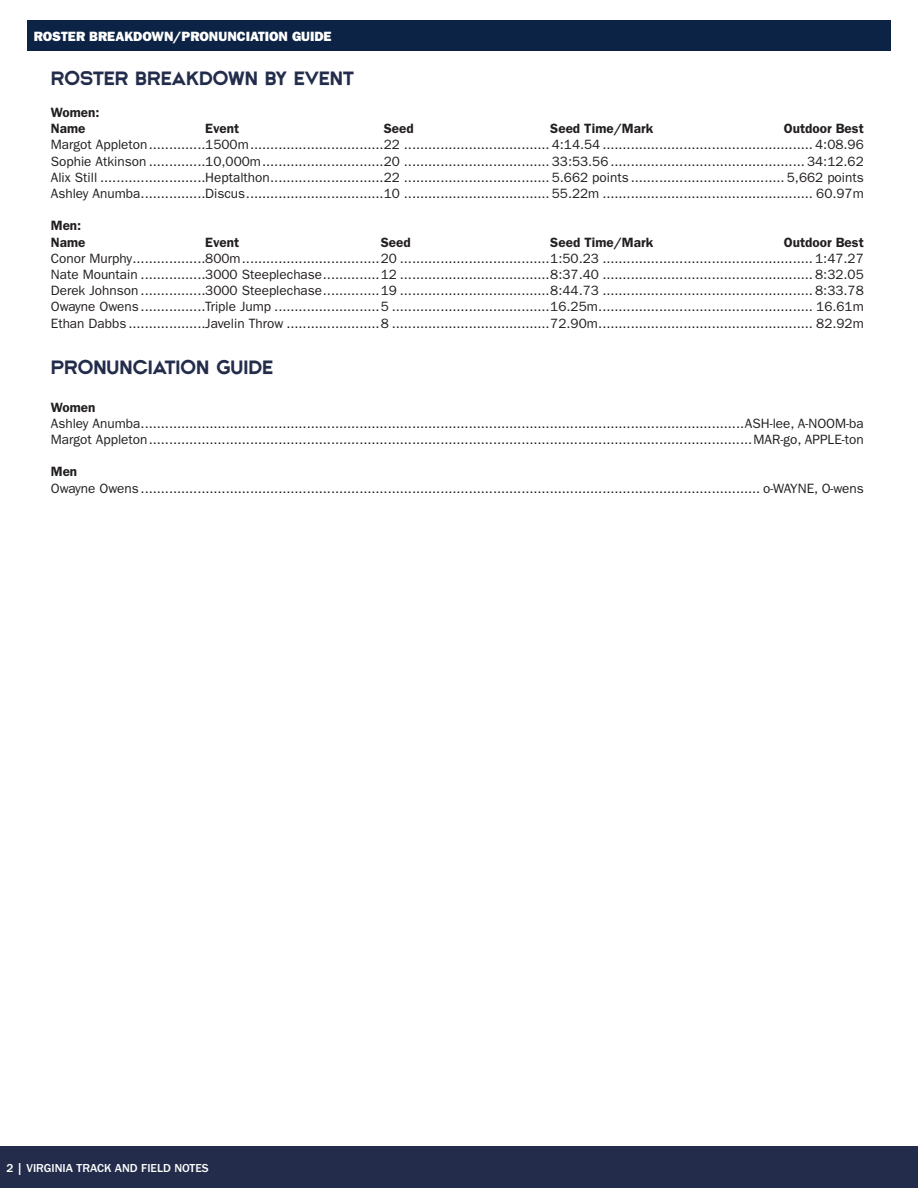
<style>
.page{position:relative;width:918px;height:1188px;background:#fff}
.page>*{position:absolute;margin:0;border:0;box-sizing:border-box;transform-origin:0 0}
.t1{font:19.5px "Cavalier";color:#232d4b}
.t2{font:13.5px "ITC Franklin Gothic Std";color:#231f20}
.t3{font:600 13.5px "ITC Franklin Gothic Std";color:#231f20}
.t4{font:13.5px "ITC Franklin Gothic Std Hvy";color:#fff}
.t5{font:500 12px "ITC Franklin Gothic Std";color:#fff}
</style>
<div class="page">
<div style="left:0;top:1146px;width:918px;height:42px;background:#232d4b"></div>
<div style="left:27px;top:21px;width:864px;height:30px;background:#0c2345"></div>
<p class="t4" style="left:34px;top:28px;width:300px">ROSTER BREAKDOWN/PRONUNCIATION GUIDE</p>
<p class="t1" style="left:51px;top:70px;width:305px">ROSTER BREAKDOWN BY EVENT</p>
<p class="t3" style="left:51px;top:104px;width:50px">Women:</p>
<p class="t3" style="left:51px;top:121px;width:36px">Name</p>
<p class="t3" style="left:205px;top:121px;width:36px">Event</p>
<p class="t3" style="left:384px;top:121px;width:31px">Seed</p>
<p class="t3" style="left:550px;top:121px;width:105px">Seed Time/Mark</p>
<p class="t3" style="left:784px;top:121px;width:81px">Outdoor Best</p>
<p class="t2" style="left:51px;top:137px;width:815px">Margot Appleton..............1500m.................................22 .................................... 4:14.54.................................................... 4:08.96</p>
<p class="t2" style="left:51px;top:153px;width:815px">Sophie Atkinson ..............10,000m..............................20 .................................... 33:53.56................................................ 34:12.62</p>
<p class="t2" style="left:51px;top:169px;width:815px">Alix Still ..........................Heptalthon............................22 .................................... 5.662 points ...................................... 5,662 points</p>
<p class="t2" style="left:51px;top:186px;width:815px">Ashley Anumba................Discus..................................10 .................................... 55.22m .................................................... 60.97m</p>
<p class="t3" style="left:51px;top:218px;width:32px">Men:</p>
<p class="t3" style="left:51px;top:234px;width:36px">Name</p>
<p class="t3" style="left:205px;top:234px;width:36px">Event</p>
<p class="t3" style="left:381px;top:234px;width:31px">Seed</p>
<p class="t3" style="left:550px;top:234px;width:105px">Seed Time/Mark</p>
<p class="t3" style="left:784px;top:234px;width:81px">Outdoor Best</p>
<p class="t2" style="left:51px;top:250px;width:815px">Conor Murphy..................800m..................................20 .....................................1:50.23 .................................................... 1:47.27</p>
<p class="t2" style="left:51px;top:267px;width:815px">Nate Mountain ................3000 Steeplechase..............12 .....................................8:37.40 .................................................... 8:32.05</p>
<p class="t2" style="left:51px;top:283px;width:815px">Derek Johnson ................3000 Steeplechase..............19 .....................................8:44.73 .................................................... 8:33.78</p>
<p class="t2" style="left:51px;top:299px;width:815px">Owayne Owens ................Triple Jump ..........................5 .......................................16.25m..................................................... 16.61m</p>
<p class="t2" style="left:51px;top:315px;width:815px">Ethan Dabbs ...................Javelin Throw .......................8 .......................................72.90m..................................................... 82.92m</p>
<p class="t1" style="left:51px;top:360px;width:224px">PRONUNCIATION GUIDE</p>
<p class="t3" style="left:51px;top:399px;width:46px">Women</p>
<p class="t2" style="left:51px;top:415px;width:815px">Ashley Anumba.....................................................................................................................................................ASH-lee, A-NOOM-ba</p>
<p class="t2" style="left:51px;top:432px;width:815px">Margot Appleton.....................................................................................................................................................MAR-go, APPLE-ton</p>
<p class="t3" style="left:51px;top:464px;width:28px">Men</p>
<p class="t2" style="left:51px;top:480px;width:815px">Owayne Owens ......................................................................................................................................................... o-WAYNE, O-wens</p>
<p class="t5" style="left:6px;top:1161px;width:204px">2 | VIRGINIA TRACK AND FIELD NOTES</p>
</div>
